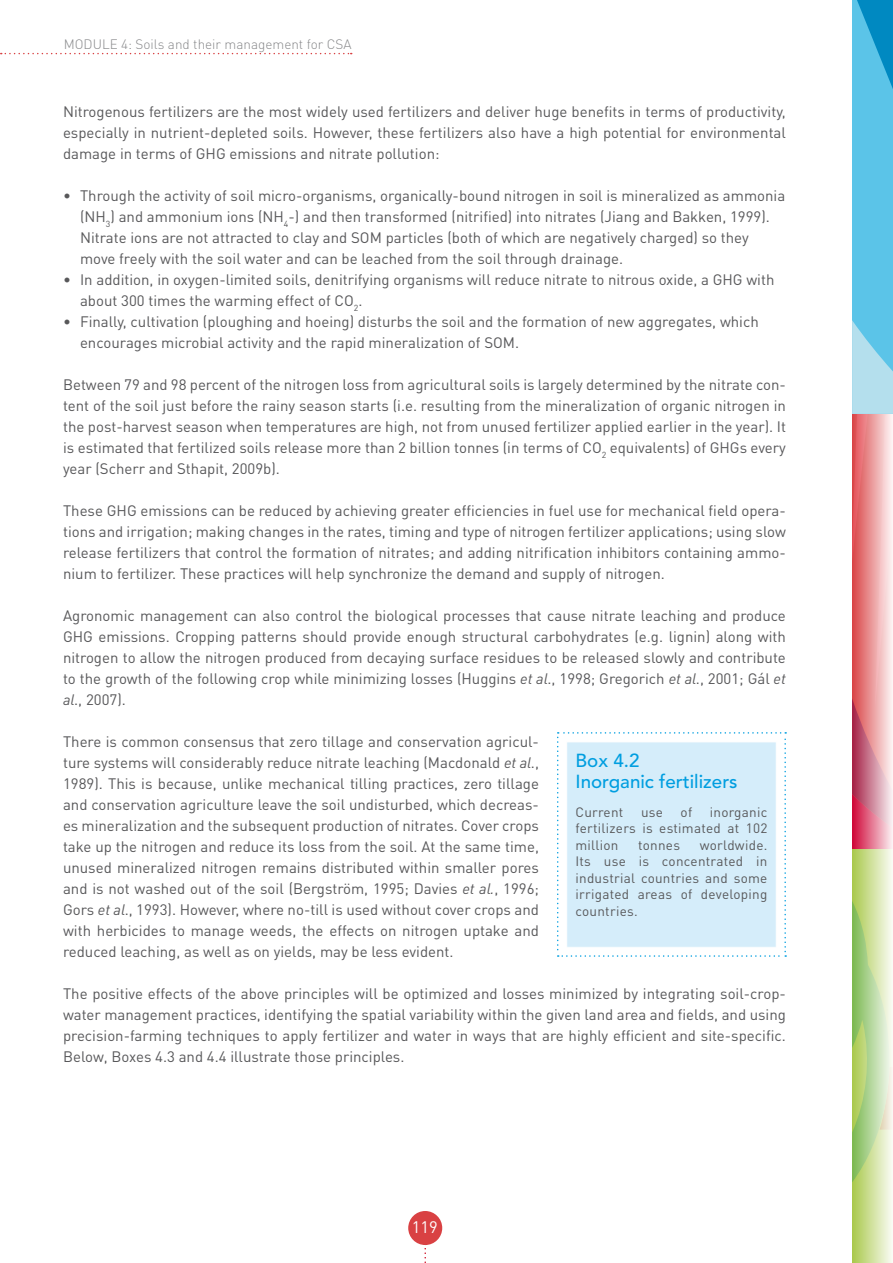
<style>
.page{position:relative;width:893px;height:1263px;background:#fff}
.page>*{position:absolute;margin:0;border:0;box-sizing:border-box;transform-origin:0 0}
.t1{font:500 18.75px/21px "Avenir LT Std";color:#009ee0}
.t2{font:16.5px "DIN Pro";color:#fff}
.t3{font:15px/21px "DIN Pro";color:#58585a;text-align:justify}
.t4{font:13.5px/16.5px "DIN Pro";letter-spacing:.02em;color:#58585a;text-align:justify}
.t5{font:300 13.5px "DIN Pro";color:#87888a}
.s1{font-style:italic}
</style>
<div class="page">
<svg style="left:424px;top:1245px;width:2px;height:18px"></svg>
<div style="left:408px;top:1211px;width:34px;height:34px;background:#d94143;border-radius:50%"></div>
<div style="left:852px;top:0;width:41px;height:414px;background:#5bc4e8"></div>
<svg style="left:857px;top:0;width:36px;height:89px"></svg>
<svg style="left:852px;top:320px;width:41px;height:94px"></svg>
<svg style="left:1px;top:53px;width:351px;height:1px"></svg>
<svg style="left:852px;top:414px;width:41px;height:849px;background:#d7b99f"></svg>
<svg style="left:557px;top:732px;width:229px;height:225px"></svg>
<p class="t5" style="left:64px;top:35px;width:289px">MODULE 4: Soils and their management for CSA</p>
<p class="t3" style="left:63px;top:100px;width:724px">Nitrogenous fertilizers are the most widely used fertilizers and deliver huge benefits in terms of productivity, especially in nutrient-depleted soils. However, these fertilizers also have a high potential for environmental damage in terms of GHG emissions and nitrate pollution:</p>
<p class="t3" style="left:80px;top:184px;width:707px;text-align:left;text-indent:-17px">• Through the activity of soil micro-organisms, organically-bound nitrogen in soil is mineralized as ammonia (NH<sub>3</sub>) and ammonium ions (NH<sub>4</sub>-) and then transformed (nitrified) into nitrates (Jiang and Bakken, 1999).<br>Nitrate ions are not attracted to clay and SOM particles (both of which are negatively charged) so they move freely with the soil water and can be leached from the soil through drainage.</p>
<p class="t3" style="left:80px;top:268px;width:696px;text-indent:-17px">• In addition, in oxygen-limited soils, denitrifying organisms will reduce nitrate to nitrous oxide, a GHG with about 300 times the warming effect of CO<sub>2</sub>.</p>
<p class="t3" style="left:80px;top:310px;width:680px;text-indent:-17px">• Finally, cultivation (ploughing and hoeing) disturbs the soil and the formation of new aggregates, which encourages microbial activity and the rapid mineralization of SOM.</p>
<p class="t3" style="left:63px;top:373px;width:724px">Between 79 and 98 percent of the nitrogen loss from agricultural soils is largely determined by the nitrate con&shy;tent of the soil just before the rainy season starts (i.e. resulting from the mineralization of organic nitrogen in the post-harvest season when temperatures are high, not from unused fertilizer applied earlier in the year). It is estimated that fertilized soils release more than 2 billion tonnes (in terms of CO<sub>2</sub> equivalents) of GHGs every year (Scherr and Sthapit, 2009b).</p>
<p class="t3" style="left:63px;top:499px;width:724px">These GHG emissions can be reduced by achieving greater efficiencies in fuel use for mechanical field opera&shy;tions and irrigation; making changes in the rates, timing and type of nitrogen fertilizer applications; using slow release fertilizers that control the formation of nitrates; and adding nitrification inhibitors containing ammo&shy;nium to fertilizer. These practices will help synchronize the demand and supply of nitrogen.</p>
<p class="t3" style="left:63px;top:604px;width:724px">Agronomic management can also control the biological processes that cause nitrate leaching and produce GHG emissions. Cropping patterns should provide enough structural carbohydrates (e.g. lignin) along with nitrogen to allow the nitrogen produced from decaying surface residues to be released slowly and contribute to the growth of the following crop while minimizing losses (Huggins <span class="s1">et al</span>., 1998; Gregorich <span class="s1">et al</span>., 2001; Gál <span class="s1">et al</span>., 2007).</p>
<p class="t3" style="left:63px;top:730px;width:477px">There is common consensus that zero tillage and conservation agricul&shy;ture systems will considerably reduce nitrate leaching (Macdonald <span class="s1">et al</span>., 1989). This is because, unlike mechanical tilling practices, zero tillage and conservation agriculture leave the soil undisturbed, which decreas&shy;es mineralization and the subsequent production of nitrates. Cover crops take up the nitrogen and reduce its loss from the soil. At the same time, unused mineralized nitrogen remains distributed within smaller pores and is not washed out of the soil (Bergström, 1995; Davies <span class="s1">et al.</span>, 1996; Gors <span class="s1">et al</span>., 1993). However, where no-till is used without cover crops and with herbicides to manage weeds, the effects on nitrogen uptake and reduced leaching, as well as on yields, may be less evident.</p>
<p class="t3" style="left:63px;top:982px;width:724px">The positive effects of the above principles will be optimized and losses minimized by integrating soil-crop&shy;water management practices, identifying the spatial variability within the given land area and fields, and using precision-farming techniques to apply fertilizer and water in ways that are highly efficient and site-specific.<br>Below, Boxes 4.3 and 4.4 illustrate those principles.</p>
<p class="t1" style="left:575px;top:751px;width:164px">Box 4.2<br>Inorganic fertilizers</p>
<p class="t4" style="left:575px;top:803px;width:49px">Current</p>
<p class="t4" style="left:641px;top:803px;width:23px">use</p>
<p class="t4" style="left:681px;top:803px;width:13px">of</p>
<p class="t4" style="left:575px;top:803px;width:193px;text-indent:134px">inorganic fertilizers is estimated at 102 million</p>
<p class="t4" style="left:575px;top:836px;width:193px;text-indent:124px">worldwide.<br>Its use is concentrated in industrial countries and some irrigated areas of developing countries.</p>
<p class="t4" style="left:638px;top:836px;width:43px">tonnes</p>
<p class="t2" style="left:412px;top:1216px;width:27px">119</p>
</div>
